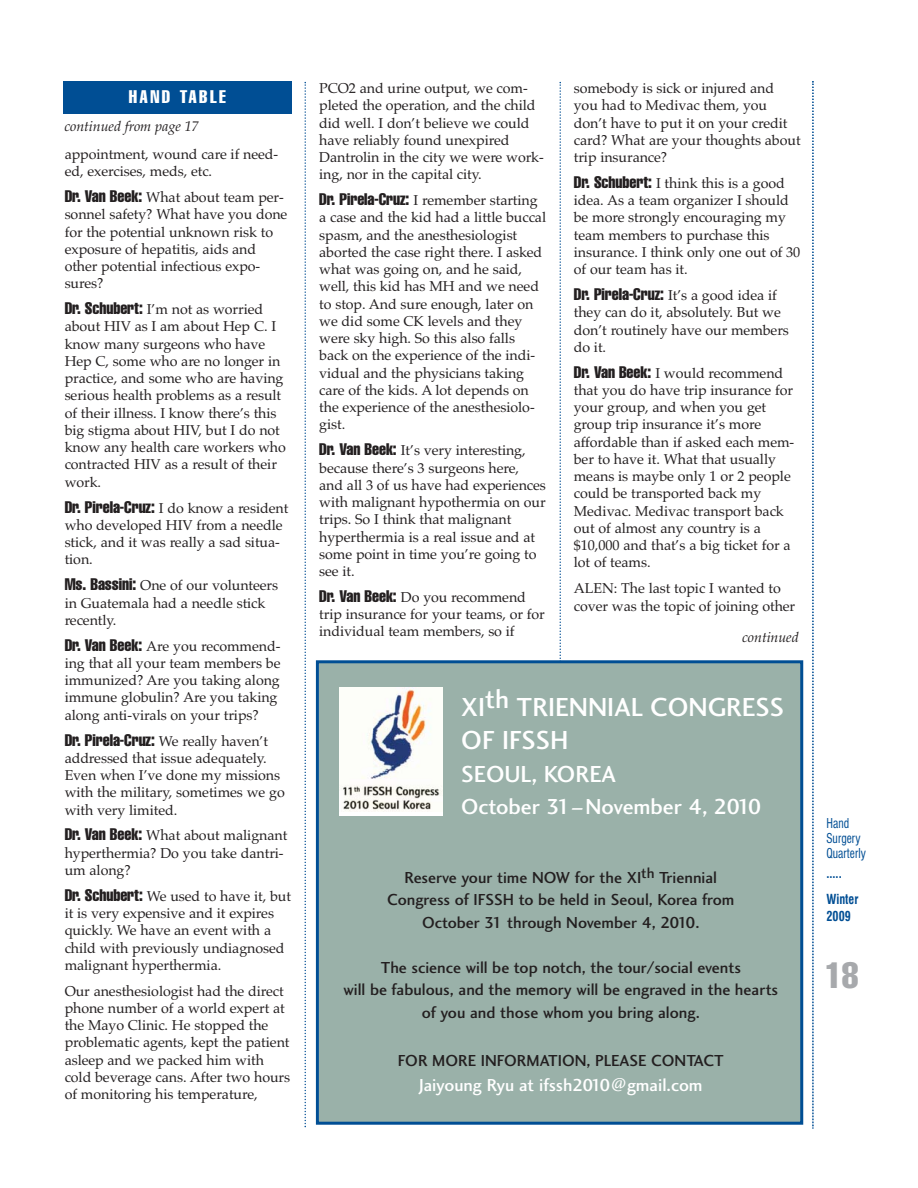
<style>
.page{position:relative;width:918px;height:1188px;background:#fff}
.page>*{position:absolute;margin:0;border:0;box-sizing:border-box;transform-origin:0 0}
.t1{font:extra-condensed 36px "Helvetica";color:#a7a9ac}
.t2{font:27px/33px "Charlotte Sans Medium Plain";color:#fff}
.t3{font:24px "Charlotte Sans Medium Plain";color:#fff}
.t4{font:22.5px "Charlotte Sans Medium Plain";color:#fff}
.t5{font:18px "Charlotte Sans Medium Plain";color:#fff}
.t6{font:extra-condensed 18px "Helvetica";letter-spacing:.14em;color:#fff}
.t7{font:16.5px/22.5px "Charlotte Sans Medium Plain";color:#231f20;text-align:center}
.t8{font:extra-condensed 16.5px "Helvetica";letter-spacing:-.005em;color:#231f20}
.t9{font:condensed 15px/15px "Helvetica";color:#004e94;scale:.85 1}
.t10{font:14.25px/17.2px "Palatino";letter-spacing:-.005em;color:#231f20}
.t11{font:italic 14.25px "Palatino";letter-spacing:-.005em;color:#231f20}
.t12{font:700 13.5px/26px "Corporate Condensed";color:#004e94;scale:.9 1}
.s1{font-family:"Helvetica";font-stretch:extra-condensed;font-size:16.5px}
.s2{font-family:"Palatino";font-stretch:normal;font-size:14.25px}
</style>
<div class="page">
<svg style="left:304px;top:82px;width:2px;height:1045px"></svg>
<svg style="left:559px;top:82px;width:2px;height:577px"></svg>
<div style="left:63px;top:81px;width:228px;height:33px;background:#004e94"></div>
<svg style="left:812px;top:81px;width:2px;height:1048px"></svg>
<div style="left:319px;top:663px;width:481px;height:459px;background:#9ab1a9"></div>
<div style="left:316px;top:660px;width:487px;height:465px;border:3px solid #004e94"></div>
<div style="left:339px;top:687px;width:104px;height:129px;background:#fff"></div>
<img style="left:341px;top:687px;width:101px;height:125px">
<p class="t6" style="left:129px;top:90px;width:99px">HAND TABLE</p>
<p class="t11" style="left:64px;top:120px;width:136px">continued from page 17</p>
<p class="t10" style="left:65px;top:147px;width:215px">appointment, wound care if need&shy;ed, exercises, meds, etc.</p>
<p class="t10" style="left:65px;top:190px;width:224px"><span class="s1">Dr. Van Beek:</span> What about team per&shy;sonnel safety? What have you done for the potential unknown risk to exposure of hepatitis, aids and other potential infectious expo&shy;sures?</p>
<p class="t10" style="left:65px;top:302px;width:223px"><span class="s1">Dr. Schubert:</span> I’m not as worried about HIV as I am about Hep C. I know many surgeons who have<br>Hep C, some who are no longer in practice, and some who are having serious health problems as a result of their illness. I know there’s this big stigma about HIV, but I do not know any health care workers who contracted HIV as a result of their work.</p>
<p class="t10" style="left:65px;top:501px;width:225px"><span class="s1">Dr. Pirela-Cruz:</span> I do know a resident who developed HIV from a needle stick, and it was really a sad situa&shy;tion.</p>
<p class="t10" style="left:65px;top:578px;width:215px"><span class="s1">Ms. Bassini:</span> One of our volunteers in Guatemala had a needle stick recently.</p>
<p class="t10" style="left:65px;top:639px;width:217px"><span class="s1">Dr. Van Beek:</span> Are you recommend&shy;ing that all your team members be immunized? Are you taking along immune globulin? Are you taking along anti-virals on your trips?</p>
<p class="t8" style="left:65px;top:734px;width:205px">Dr. Pirela-Cruz: <span class="s2">We really haven’t</span></p>
<p class="t10" style="left:65px;top:751px;width:222px">addressed that issue adequately.<br>Even when I’ve done my missions with the military, sometimes we go with very limited.</p>
<p class="t10" style="left:65px;top:829px;width:224px"><span class="s1">Dr. Van Beek:</span> What about malignant hyperthermia? Do you take dantri&shy;um along?</p>
<p class="t10" style="left:65px;top:889px;width:228px"><span class="s1">Dr. Schubert:</span> We used to have it, but it is very expensive and it expires quickly. We have an event with a child with previously undiagnosed malignant hyperthermia.</p>
<p class="t10" style="left:65px;top:984px;width:227px">Our anesthesiologist had the direct phone number of a world expert at the Mayo Clinic. He stopped the problematic agents, kept the patient asleep and we packed him with cold beverage cans. After two hours of monitoring his temperature,</p>
<p class="t10" style="left:319px;top:81px;width:226px">PCO2 and urine output, we com&shy;pleted the operation, and the child did well. I don’t believe we could have reliably found unexpired<br>Dantrolin in the city we were work&shy;ing, nor in the capital city.</p>
<p class="t10" style="left:319px;top:193px;width:228px"><span class="s1">Dr. Pirela-Cruz:</span> I remember starting a case and the kid had a little buccal spasm, and the anesthesiologist aborted the case right there. I asked what was going on, and he said, well, this kid has MH and we need to stop. And sure enough, later on we did some CK levels and they were sky high. So this also falls back on the experience of the indi&shy;vidual and the physicians taking care of the kids. A lot depends on the experience of the anesthesiolo&shy;gist.</p>
<p class="t10" style="left:319px;top:443px;width:228px"><span class="s1">Dr. Van Beek:</span> It’s very interesting, because there’s 3 surgeons here, and all 3 of us have had experiences with malignant hypothermia on our trips. So I think that malignant hyperthermia is a real issue and at some point in time you’re going to see it.</p>
<p class="t10" style="left:319px;top:590px;width:227px"><span class="s1">Dr. Van Beek:</span> Do you recommend trip insurance for your teams, or for individual team members, so if</p>
<p class="t10" style="left:574px;top:81px;width:228px">somebody is sick or injured and you had to Medivac them, you don’t have to put it on your credit card? What are your thoughts about trip insurance?</p>
<p class="t10" style="left:574px;top:176px;width:228px"><span class="s1">Dr. Schubert:</span> I think this is a good idea. As a team organizer I should be more strongly encouraging my team members to purchase this insurance. I think only one out of 30 of our team has it.</p>
<p class="t8" style="left:574px;top:288px;width:205px">Dr. Pirela-Cruz: <span class="s2">It’s a good idea if</span></p>
<p class="t10" style="left:574px;top:305px;width:217px">they can do it, absolutely. But we don’t routinely have our members do it.</p>
<p class="t10" style="left:574px;top:366px;width:222px"><span class="s1">Dr. Van Beek:</span> I would recommend that you do have trip insurance for your group, and when you get group trip insurance it’s more affordable than if asked each mem&shy;ber to have it. What that usually means is maybe only 1 or 2 people could be transported back my<br>Medivac. Medivac transport back out of almost any country is a $10,000 and that’s a big ticket for a lot of teams.</p>
<p class="t10" style="left:574px;top:582px;width:223px">ALEN: The last topic I wanted to cover was the topic of joining other</p>
<p class="t11" style="left:742px;top:631px;width:58px">continued</p>
<h2 class="t2" style="left:461px;top:694px;width:325px">XIth TRIENNIAL CONGRESS<br>OF IFSSH</h2>
<h3 class="t3" style="left:461px;top:766px;width:156px">SEOUL, KOREA</h3>
<h3 class="t4" style="left:461px;top:798px;width:302px">October 31–November 4, 2010</h3>
<p class="t7" style="left:387px;top:868px;width:349px">Reserve your time NOW for the XI<sup>th</sup> Triennial<br>Congress of IFSSH to be held in Seoul, Korea from<br>October 31 through November 4, 2010.</p>
<p class="t7" style="left:343px;top:958px;width:436px">The science will be top notch, the tour/social events<br>will be fabulous, and the memory will be engraved in the hearts of you and those whom you bring along.</p>
<p class="t7" style="left:398px;top:1051px;width:327px">FOR MORE INFORMATION, PLEASE CONTACT</p>
<p class="t5" style="left:419px;top:1079px;width:285px">Jaiyoung Ryu at ifssh2010@gmail.com</p>
<p class="t9" style="left:827px;top:817px;width:48px">Hand<br>Surgery<br>Quarterly</p>
<p class="t12" style="left:827px;top:861px;width:37px">.....<br>Winter</p>
<p class="t12" style="left:827px;top:904px;width:29px">2009</p>
<h1 class="t1" style="left:825px;top:962px;width:35px">18</h1>
</div>
